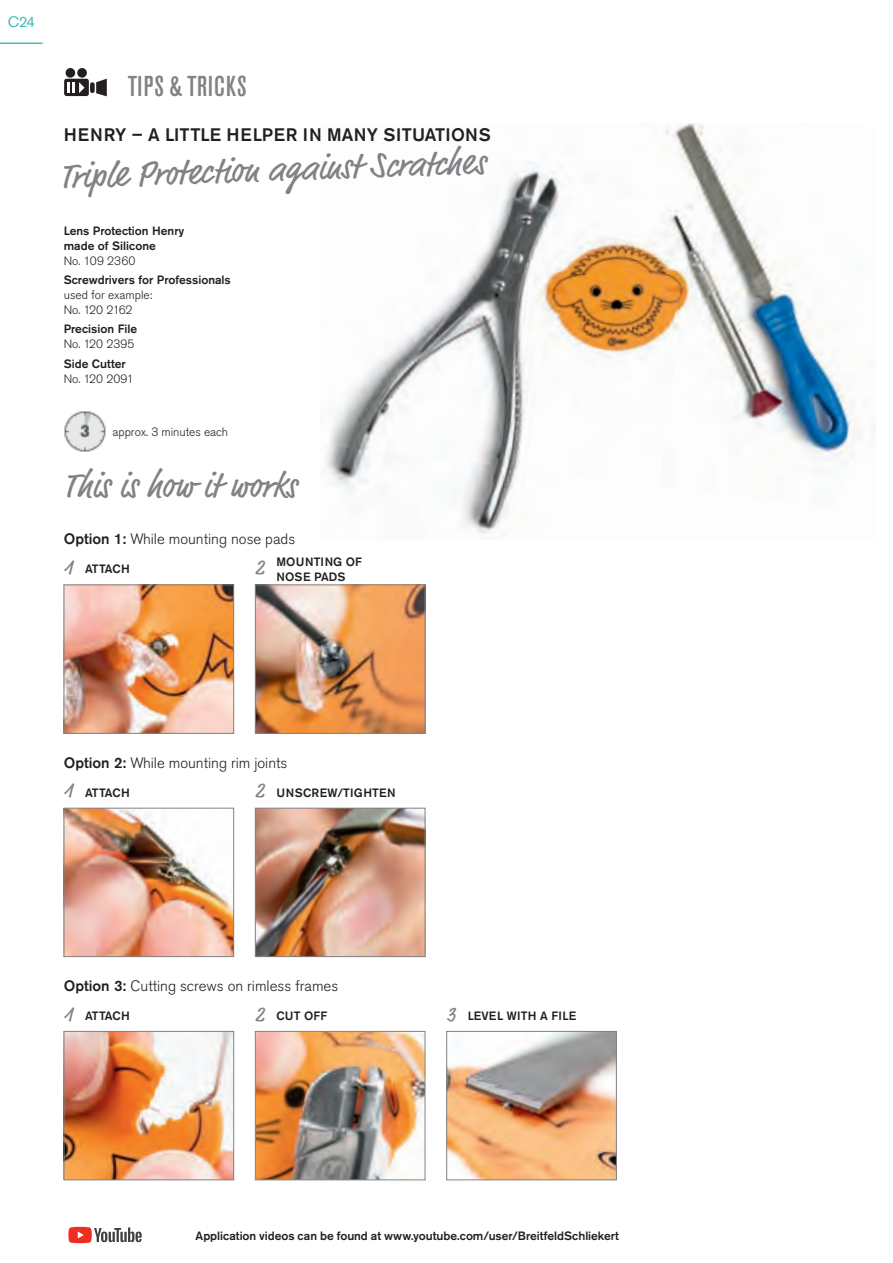
<style>
.page{position:relative;width:893px;height:1263px;background:#fff}
.page>*{position:absolute;margin:0;border:0;box-sizing:border-box;transform-origin:0 0}
.t1{font:36px "Market Pro";color:#808285}
.t2{font:500 condensed 28.5px "Akzidenz Grotesk Pro";letter-spacing:.04em;color:#808285}
.t3{font:21px "Market Pro";color:#808285}
.t4{font:500 18px "Akzidenz Grotesk Pro";letter-spacing:.01em;color:#231f20}
.t5{font:300 15px "Akzidenz Grotesk Pro";color:#231f20}
.t6{font:15px "Akzidenz Grotesk Pro";color:#43bfb5}
.t7{font:500 12px/15px "Akzidenz Grotesk Pro";color:#231f20}
.t8{font:300 12px/15px "Akzidenz Grotesk Pro";color:#231f20}
.s1{font-weight:500}
.s2{font-family:"Market Pro";font-weight:400;font-size:21px;color:#808285}
</style>
<div class="page">
<hr style="left:0;top:43px;width:43px;height:1px;background:#43bfb5">
<img style="left:326px;top:123px;width:550px;height:413px">
<img style="left:257px;top:587px;width:166px;height:144px">
<div style="left:255px;top:585px;width:170px;height:148px;border:1px solid #808285"></div>
<img style="left:66px;top:810px;width:166px;height:145px">
<div style="left:64px;top:808px;width:170px;height:149px;border:1px solid #808285"></div>
<img style="left:66px;top:587px;width:166px;height:144px">
<div style="left:64px;top:585px;width:170px;height:148px;border:1px solid #808285"></div>
<img style="left:257px;top:810px;width:166px;height:145px">
<div style="left:255px;top:808px;width:170px;height:149px;border:1px solid #808285"></div>
<img style="left:66px;top:1033px;width:166px;height:145px">
<div style="left:64px;top:1031px;width:170px;height:149px;border:1px solid #808285"></div>
<img style="left:257px;top:1033px;width:166px;height:145px">
<div style="left:255px;top:1031px;width:170px;height:149px;border:1px solid #808285"></div>
<img style="left:448px;top:1033px;width:167px;height:145px">
<div style="left:446px;top:1031px;width:171px;height:149px;border:1px solid #808285"></div>
<img style="left:64px;top:411px;width:42px;height:41px">
<svg style="left:68px;top:1227px;width:74px;height:16px"></svg>
<div style="left:64px;top:79px;width:25px;height:17px;background:#231f20;border-radius:2px"></div>
<div style="left:66px;top:68px;width:9px;height:10px;background:#231f20;border-radius:50%"></div>
<div style="left:77px;top:68px;width:10px;height:10px;background:#231f20;border-radius:50%"></div>
<div style="left:90px;top:82px;width:5px;height:11px;background:#231f20;border-radius:2px"></div>
<svg style="left:96px;top:79px;width:11px;height:17px"></svg>
<svg style="left:67px;top:82px;width:18px;height:11px"></svg>
<p class="t6" style="left:8px;top:12px;width:28px">C24</p>
<h2 class="t2" style="left:128px;top:67px;width:120px">TIPS &amp; TRICKS</h2>
<h3 class="t4" style="left:64px;top:123px;width:428px">HENRY – A LITTLE HELPER IN MANY SITUATIONS</h3>
<h1 class="t1" style="left:59px;top:152px;width:428px;rotate:-2deg">Triple Protection against Scratches</h1>
<p class="t7" style="left:64px;top:223px;width:122px">Lens Protection Henry made of Silicone</p>
<p class="t8" style="left:64px;top:253px;width:73px">No. 109 2360</p>
<p class="t7" style="left:64px;top:272px;width:169px">Screwdrivers for Professionals</p>
<p class="t8" style="left:64px;top:287px;width:90px">used for example:<br>No. 120 2162</p>
<p class="t7" style="left:64px;top:322px;width:75px">Precision File</p>
<p class="t8" style="left:64px;top:337px;width:72px">No. 120 2395</p>
<p class="t7" style="left:64px;top:356px;width:63px">Side Cutter</p>
<p class="t8" style="left:64px;top:371px;width:72px">No. 120 2091</p>
<p class="t8" style="left:112px;top:424px;width:117px">approx. 3 minutes each</p>
<h1 class="t1" style="left:64px;top:461px;width:235px">This is how it works</h1>
<p class="t5" style="left:64px;top:529px;width:233px"><span class="s1">Option 1:</span> While mounting nose pads</p>
<p class="t7" style="left:64px;top:561px;width:67px"><span class="s2">1</span> ATTACH</p>
<p class="t7" style="left:276px;top:554px;width:87px">MOUNTING OF<br>NOSE PADS</p>
<h3 class="t3" style="left:255px;top:553px;width:11px">2</h3>
<p class="t5" style="left:64px;top:753px;width:225px"><span class="s1">Option 2:</span> While mounting rim joints</p>
<p class="t7" style="left:64px;top:785px;width:67px"><span class="s2">1</span> ATTACH</p>
<p class="t7" style="left:255px;top:785px;width:142px"><span class="s2">2</span> UNSCREW/TIGHTEN</p>
<p class="t5" style="left:64px;top:976px;width:276px"><span class="s1">Option 3:</span> Cutting screws on rimless frames</p>
<p class="t7" style="left:64px;top:1008px;width:67px"><span class="s2">1</span> ATTACH</p>
<p class="t7" style="left:255px;top:1008px;width:74px"><span class="s2">2</span> CUT OFF</p>
<p class="t7" style="left:446px;top:1008px;width:131px"><span class="s2">3</span> LEVEL WITH A FILE</p>
<p class="t7" style="left:196px;top:1228px;width:425px">Application videos can be found at www.youtube.com/user/BreitfeldSchliekert</p>
</div>
